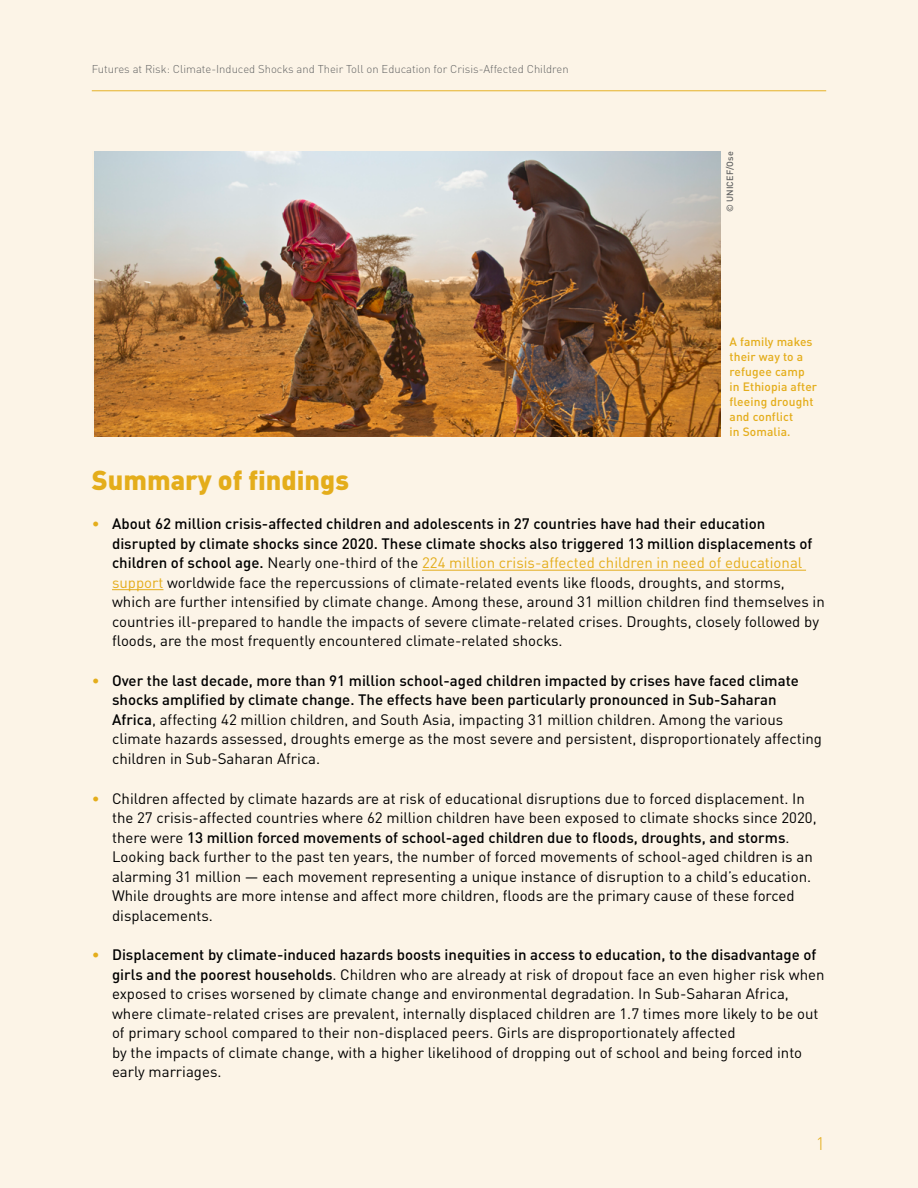
<style>
.page{position:relative;width:918px;height:1188px;background:#fcf4e7}
.page>*{position:absolute;margin:0;border:0;box-sizing:border-box;transform-origin:0 0}
.t1{font:900 27px "DIN Pro";color:#e4ad1b}
.t2{font:300 18px "DIN Pro";color:#e4ad1b}
.t3{font:15px/19.5px "DIN Pro";color:#000}
.t4{font:500 12px/15px "DIN Pro";letter-spacing:.01em;color:#e4ad1b}
.t5{font:300 11.25px "DIN Pro";color:#626363}
.t6{font:500 9px "DIN Pro";letter-spacing:.01em;color:#626363}
.s1{color:#e4ad1b}
.s2{font-weight:500}
</style>
<div class="page">
<hr style="left:92px;top:91px;width:734px;height:1px;background:#e4ad1b">
<hr style="left:422px;top:570px;width:384px;height:1px;background:#e4ad1b">
<hr style="left:112px;top:589px;width:52px;height:1px;background:#e4ad1b">
<img style="left:94px;top:151px;width:626px;height:285px">
<p class="t5" style="left:92px;top:60px;width:478px">Futures at Risk: Climate-Induced Shocks and Their Toll on Education for Crisis-Affected Children</p>
<p class="t6" style="left:723px;top:212px;width:63px;rotate:-90deg">© UNICEF/Ose</p>
<p class="t4" style="left:730px;top:333px;width:89px">A family makes their way to a refugee camp in Ethiopia after fleeing drought and conflict<br>in Somalia.</p>
<h1 class="t1" style="left:92px;top:457px;width:259px">Summary of findings</h1>
<p class="t3" style="left:112px;top:512px;width:714px;text-indent:-20px"><span class="s1">•</span> <span class="s2">About 62 million crisis-affected children and adolescents in 27 countries have had their education disrupted by climate shocks since 2020. These climate shocks also triggered 13 million displacements of children of school age.</span> Nearly one-third of the <span class="s1">224 million crisis-affected children in need of educational support</span> worldwide face the repercussions of climate-related events like floods, droughts, and storms, which are further intensified by climate change. Among these, around 31 million children find themselves in countries ill-prepared to handle the impacts of severe climate-related crises. Droughts, closely followed by floods, are the most frequently encountered climate-related shocks.</p>
<p class="t3" style="left:112px;top:669px;width:712px;text-indent:-20px"><span class="s1">•</span> <span class="s2">Over the last decade, more than 91 million school-aged children impacted by crises have faced climate shocks amplified by climate change. The effects have been particularly pronounced in Sub-Saharan Africa</span>, affecting 42 million children, and South Asia, impacting 31 million children. Among the various climate hazards assessed, droughts emerge as the most severe and persistent, disproportionately affecting children in Sub-Saharan Africa.</p>
<p class="t3" style="left:112px;top:787px;width:706px;text-indent:-20px"><span class="s1">•</span> Children affected by climate hazards are at risk of educational disruptions due to forced displacement. In the 27 crisis-affected countries where 62 million children have been exposed to climate shocks since 2020, there were <span class="s2">13 million forced movements of school-aged children due to floods, droughts, and storms</span>.<br>Looking back further to the past ten years, the number of forced movements of school-aged children is an alarming 31 million — each movement representing a unique instance of disruption to a child’s education.<br>While droughts are more intense and affect more children, floods are the primary cause of these forced displacements.</p>
<p class="t3" style="left:112px;top:944px;width:714px;text-indent:-20px"><span class="s1">•</span> <span class="s2">Displacement by climate-induced hazards boosts inequities in access to education, to the disadvantage of girls and the poorest households</span>. Children who are already at risk of dropout face an even higher risk when exposed to crises worsened by climate change and environmental degradation. In Sub-Saharan Africa, where climate-related crises are prevalent, internally displaced children are 1.7 times more likely to be out of primary school compared to their non-displaced peers. Girls are disproportionately affected<br>by the impacts of climate change, with a higher likelihood of dropping out of school and being forced into early marriages.</p>
<p class="t2" style="left:816px;top:1129px;width:11px">1</p>
</div>
